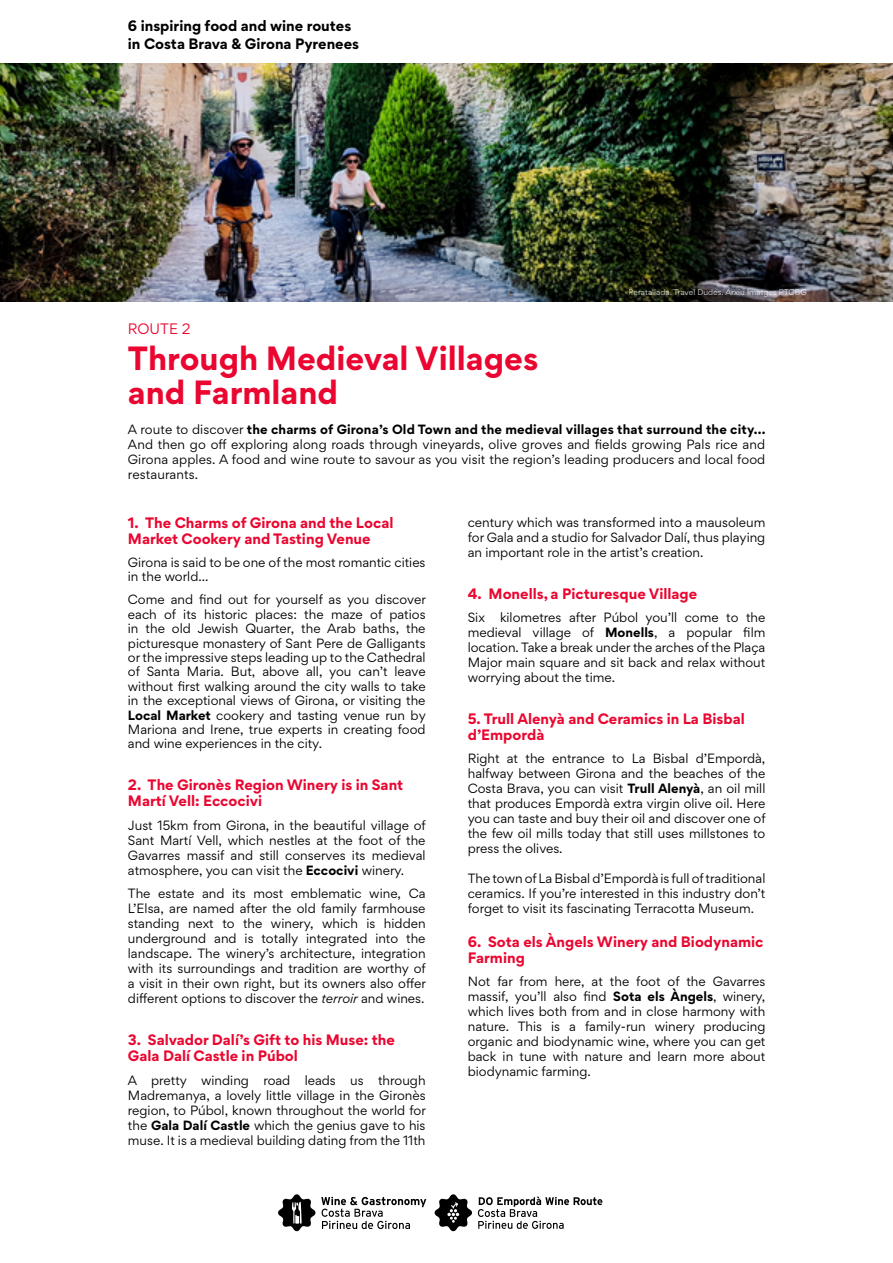
<style>
.page{position:relative;width:893px;height:1263px;background:#fff}
.page>*{position:absolute;margin:0;border:0;box-sizing:border-box;transform-origin:0 0}
.t1{font:700 30px/34.5px "Gordita";color:#ea0630}
.t2{font:700 13.5px/16.2px "Gordita";color:#ea0630}
.t3{font:700 13.5px/18px "Gordita";color:#000}
.t4{font:13.5px "Gordita";color:#ea0630}
.t5{font:12px/15px "Gordita";color:#000;text-align:justify}
.t6{font:7.5px "Gordita";color:#fff}
.s1{font-weight:700}
.s2{font-style:italic}
</style>
<div class="page">
<img style="left:0;top:63px;width:893px;height:239px">
<svg style="left:278px;top:1194px;width:37px;height:37px"></svg>
<svg style="left:321px;top:1197px;width:105px;height:32px"></svg>
<svg style="left:478px;top:1197px;width:124px;height:32px"></svg>
<svg style="left:435px;top:1194px;width:37px;height:37px"></svg>
<p class="t3" style="left:128px;top:17px;width:233px">6 inspiring food and wine routes in Costa Brava &amp; Girona Pyrenees</p>
<p class="t6" style="left:629px;top:287px;width:180px">Peratallada. Travel Dudes. Arxiu Imatges PTCBG</p>
<p class="t4" style="left:128px;top:319px;width:64px">ROUTE 2</p>
<h1 class="t1" style="left:128px;top:340px;width:412px">Through Medieval Villages and Farmland</h1>
<p class="t5" style="left:128px;top:421px;width:639px">A route to discover <span class="s1">the charms of Girona’s Old Town and the medieval villages that surround the city...<br></span>And then go off exploring along roads through vineyards, olive groves and fields growing Pals rice and Girona apples. A food and wine route to savour as you visit the region’s leading producers and local food restaurants.</p>
<p class="t5" style="left:468px;top:514px;width:299px">century which was transformed into a mausoleum for Gala and a studio for Salvador Dalí, thus playing an important role in the artist’s creation.</p>
<p class="t2" style="left:468px;top:585px;width:231px">4. Monells, a Picturesque Village</p>
<p class="t5" style="left:468px;top:610px;width:19px">Six</p>
<p class="t2" style="left:128px;top:514px;width:267px">1. The Charms of Girona and the Local<br>Market Cookery and Tasting Venue</p>
<p class="t5" style="left:128px;top:555px;width:299px;line-height:14.4px">Girona is said to be one of the most romantic cities in the world...</p>
<p class="t5" style="left:128px;top:592px;width:299px;line-height:14.4px">Come and find out for yourself as you discover each of its historic places: the maze of patios in the old Jewish Quarter, the Arab baths, the picturesque monastery of Sant Pere de Galligants or the impressive steps leading up to the Cathedral of Santa Maria. But, above all, you can’t leave without first walking around the city walls to take in the exceptional views of Girona, or visiting the <span class="s1">Local Market</span> cookery and tasting venue run by Mariona and Irene, true experts in creating food and wine experiences in the city.</p>
<p class="t2" style="left:128px;top:776px;width:277px">2. The Gironès Region Winery is in Sant<br>Martí Vell: Eccocivi</p>
<p class="t5" style="left:128px;top:817px;width:299px">Just 15km from Girona, in the beautiful village of Sant Martí Vell, which nestles at the foot of the Gavarres massif and still conserves its medieval atmosphere, you can visit the <span class="s1">Eccocivi</span> winery.</p>
<p class="t5" style="left:128px;top:886px;width:299px">The estate and its most emblematic wine, Ca L’Elsa, are named after the old family farmhouse standing next to the winery, which is hidden underground and is totally integrated into the landscape. The winery’s architecture, integration with its surroundings and tradition are worthy of a visit in their own right, but its owners also offer different options to discover the <span class="s2">terroir</span> and wines.</p>
<p class="t2" style="left:128px;top:1031px;width:269px">3. Salvador Dalí’s Gift to his Muse: the<br>Gala Dalí Castle in Púbol</p>
<p class="t5" style="left:128px;top:1072px;width:299px">A pretty winding road leads us through Madremanya, a lovely little village in the Gironès region, to Púbol, known throughout the world for the <span class="s1">Gala Dalí Castle</span> which the genius gave to his muse. It is a medieval building dating from the 11th</p>
<p class="t5" style="left:468px;top:610px;width:299px;text-indent:32px">kilometres after Púbol you’ll come to the medieval village of <span class="s1">Monells</span>, a popular film location. Take a break under the arches of the Plaça Major main square and sit back and relax without worrying about the time.</p>
<p class="t2" style="left:468px;top:710px;width:279px">5. Trull Alenyà and Ceramics in La Bisbal d’Empordà</p>
<p class="t5" style="left:468px;top:751px;width:299px">Right at the entrance to La Bisbal d’Empordà, halfway between Girona and the beaches of the Costa Brava, you can visit <span class="s1">Trull Alenyà</span>, an oil mill that produces Empordà extra virgin olive oil. Here you can taste and buy their oil and discover one of the few oil mills today that still uses millstones to press the olives.</p>
<p class="t5" style="left:468px;top:871px;width:299px">The town of La Bisbal d’Empordà is full of traditional ceramics. If you’re interested in this industry don’t forget to visit its fascinating Terracotta Museum.</p>
<p class="t2" style="left:468px;top:933px;width:297px">6. Sota els Àngels Winery and Biodynamic<br>Farming</p>
<p class="t5" style="left:468px;top:974px;width:299px">Not far from here, at the foot of the Gavarres massif, you’ll also find <span class="s1">Sota els Àngels</span>, winery, which lives both from and in close harmony with nature. This is a family-run winery producing organic and biodynamic wine, where you can get back in tune with nature and learn more about biodynamic farming.</p>
</div>
